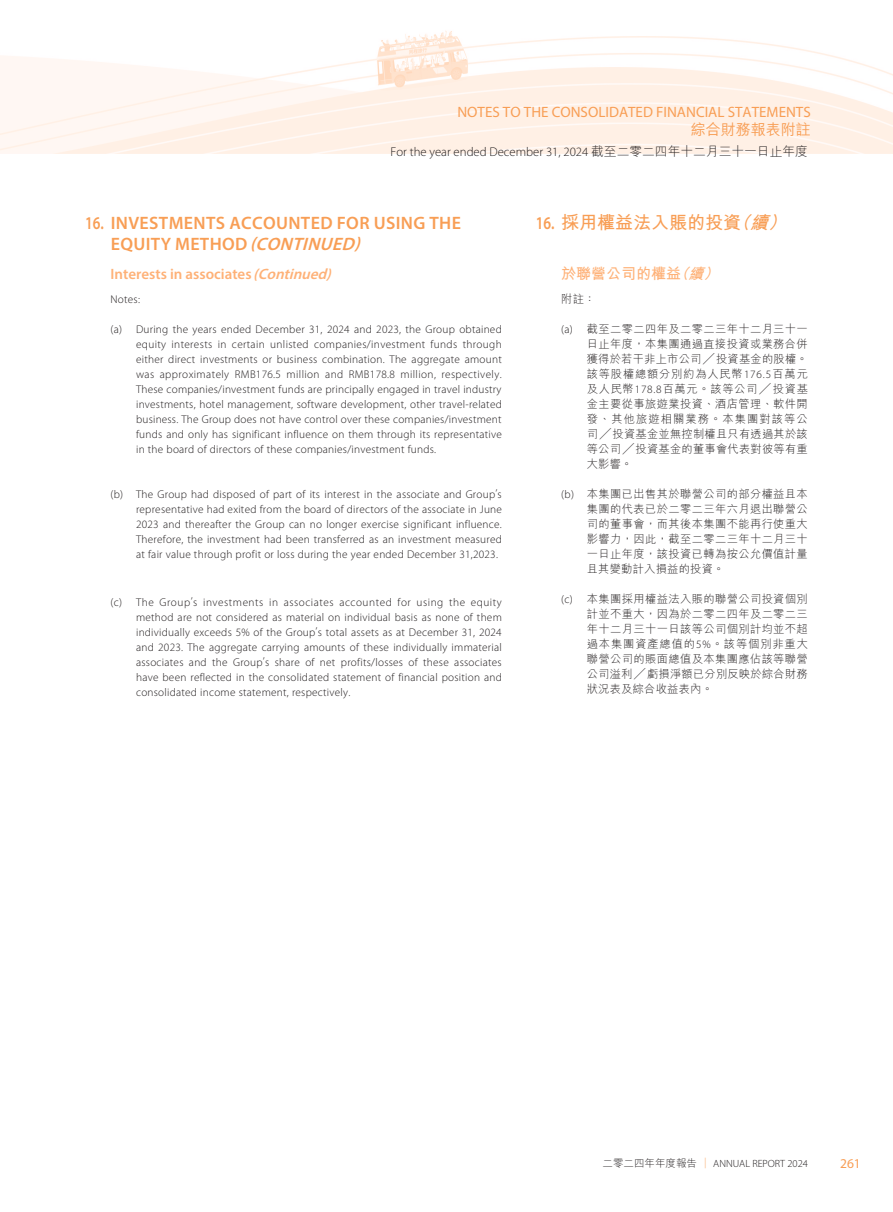
<style>
.page{position:relative;width:893px;height:1212px;background:#fff}
.page>*{position:absolute;margin:0;border:0;box-sizing:border-box;transform-origin:0 0}
.t1{font:600 18px/21px "Myriad Pro";letter-spacing:.02em;color:#f89e55;scale:.8 1}
.t2{font:700 18px "M Hei HK";color:#f89e55}
.t3{font:15px "Myriad Pro";color:#f89e55}
.t4{font:600 15px "Myriad Pro";color:#feb177}
.t5{font:700 15px "M Hei HK";color:#feb177}
.t6{font:500 15px "M Hei HK";color:#f89e55}
.t7{font:13.5px "Myriad Pro";color:#f89e55}
.t8{font:300 12.75px "Myriad Pro";color:#231f20}
.t9{font:300 11.25px/15px "Myriad Pro";letter-spacing:.02em;color:#231f20;text-align:justify}
.t10{font:300 11.25px/15px "M Hei HK";letter-spacing:.02em;color:#231f20;text-align:justify}
.t11{font:300 10.5px "Myriad Pro";color:#231f20}
.s1{font-family:"M Hei HK"}
.s2{font-style:italic}
.s3{font-family:"Myriad Pro";font-weight:600}
.s4{font-family:"Myriad Pro"}
.s5{font-family:"M Hei HK";color:#f89e55}
</style>
<div class="page">
<img style="left:0;top:31px;width:893px;height:123px">
<h2 class="t3" style="left:457px;top:102px;width:355px">NOTES TO THE CONSOLIDATED FINANCIAL STATEMENTS</h2>
<h2 class="t6" style="left:691px;top:118px;width:121px">綜合財務報表附註</h2>
<p class="t8" style="left:390px;top:144px;width:419px">For the year ended December 31, 2024 <span class="s1">截至二零二四年十二月三十一日止年度</span></p>
<h1 class="t1" style="left:111px;top:212px;width:439px;text-indent:-26px">16. INVESTMENTS ACCOUNTED FOR USING THE<br>E Q U I TY M E T H O D <span class="s2">(CONTINUED)</span></h1>
<h2 class="t4" style="left:111px;top:265px;width:227px">Interests in associates <span class="s2">(Continued)</span></h2>
<p class="t9" style="left:111px;top:292px;width:31px">Notes:</p>
<p class="t9" style="left:136px;top:322px;width:367px;text-indent:-26px">(a) During the years ended December 31, 2024 and 2023, the Group obtained equity interests in certain unlisted companies/investment funds through either direct investments or business combination. The aggregate amount was approximately RMB176.5 million and RMB178.8 million, respectively.<br>These companies/investment funds are principally engaged in travel industry investments, hotel management, software development, other travel-related business. The Group does not have control over these companies/investment funds and only has significant influence on them through its representative in the board of directors of these companies/investment funds.</p>
<p class="t9" style="left:136px;top:487px;width:367px;text-indent:-26px">(b) The Group had disposed of part of its interest in the associate and Group’s representative had exited from the board of directors of the associate in June 2023 and thereafter the Group can no longer exercise significant influence.<br>Therefore, the investment had been transferred as an investment measured at fair value through profit or loss during the year ended December 31,2023.</p>
<p class="t9" style="left:136px;top:595px;width:367px;text-indent:-26px">(c) The Group’s investments in associates accounted for using the equity method are not considered as material on individual basis as none of them individually exceeds 5% of the Group’s total assets as at December 31, 2024 and 2023. The aggregate carrying amounts of these individually immaterial associates and the Group’s share of net profits/losses of these associates have been reflected in the consolidated statement of financial position and consolidated income statement, respectively.</p>
<h1 class="t2" style="left:536px;top:209px;width:258px"><span class="s3">16.</span> 採用權益法入賬的投資<span class="s2">（續）</span></h1>
<h2 class="t5" style="left:561px;top:263px;width:164px">於聯營公司的權益<span class="s2">（續）</span></h2>
<p class="t10" style="left:561px;top:291px;width:36px">附註：</p>
<p class="t10" style="left:587px;top:321px;width:223px;text-indent:-26px"><span class="s4">(a)</span> 截至二零二四年及二零二三年十二月三十一日止年度，本集團通過直接投資或業務合併獲得於若干非上市公司╱投資基金的股權。該等股權總額分別約為人民幣<span class="s4">176.5</span>百萬元及人民幣<span class="s4">178.8</span>百萬元。該等公司╱投資基金主要從事旅遊業投資、酒店管理、軟件開發、其他旅遊相關業務。本集團對該等公司╱投資基金並無控制權且只有透過其於該等公司╱投資基金的董事會代表對彼等有重大影響。</p>
<p class="t10" style="left:587px;top:486px;width:223px;text-indent:-26px"><span class="s4">(b)</span> 本集團已出售其於聯營公司的部分權益且本集團的代表已於二零二三年六月退出聯營公司的董事會，而其後本集團不能再行使重大影響力，因此，截至二零二三年十二月三十一日止年度，該投資已轉為按公允價值計量且其變動計入損益的投資。</p>
<p class="t10" style="left:587px;top:591px;width:223px;text-indent:-26px"><span class="s4">(c)</span> 本集團採用權益法入賬的聯營公司投資個別計並不重大，因為於二零二四年及二零二三年十二月三十一日該等公司個別計均並不超過本集團資產總值的<span class="s4">5%</span>。該等個別非重大聯營公司的賬面總值及本集團應佔該等聯營公司溢利╱虧損淨額已分別反映於綜合財務狀況表及綜合收益表內。</p>
<p class="t11" style="left:603px;top:1157px;width:207px"><span class="s1">二零二四年年度報告</span> <span class="s5">︱</span> ANNUAL REPORT 2024</p>
<p class="t7" style="left:840px;top:1155px;width:22px">261</p>
</div>
